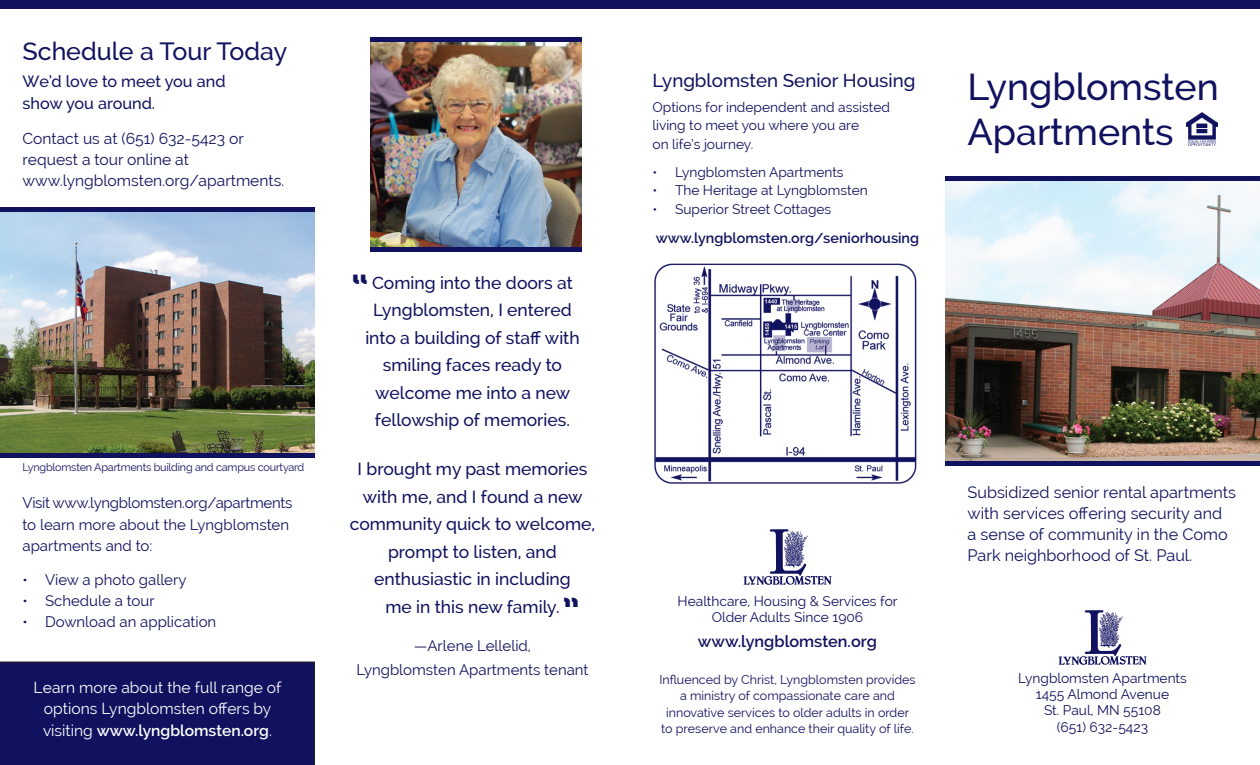
<style>
.page{position:relative;width:1260px;height:765px;background:#fff}
.page>*{position:absolute;margin:0;border:0;box-sizing:border-box;transform-origin:0 0}
.t1{font:700 40px "Raleway";color:#11125f}
.t2{font:500 37.5px "Raleway";color:#11125f}
.t3{font:500 25px "Raleway";color:#11125f}
.t4{font:500 18.75px "Raleway";color:#11125f}
.t5{font:500 17.5px/27.5px "Raleway";color:#11125f;text-align:center}
.t6{font:16.25px/21.2px "Raleway";color:#11125f}
.t7{font:500 16.25px/22.5px "Raleway";color:#11125f}
.t8{font:600 16.25px "Raleway";color:#11125f}
.t9{font:15.62px "Raleway";color:#11125f}
.t10{font:15.62px "Raleway";color:#fff}
.t11{font:600 15.62px "Raleway";color:#fff}
.t12{font:15px/21.2px "Raleway";color:#11125f}
.t13{font:600 14.38px "Raleway";color:#11125f}
.t14{font:13.75px/18.8px "Raleway";color:#11125f}
.t15{font:12.5px "Raleway";color:#11125f}
.t16{font:10.88px "Raleway";letter-spacing:-.02em;color:#11125f}
.s1{font-weight:400}
</style>
<div class="page">
<img style="left:945px;top:181px;width:315px;height:281px">
<hr style="left:945px;top:177px;width:315px;height:4px;background:#11125f">
<hr style="left:945px;top:462px;width:315px;height:4px;background:#11125f">
<img style="left:1058px;top:610px;width:89px;height:55px">
<img style="left:743px;top:529px;width:89px;height:56px">
<div style="left:0;top:0;width:1260px;height:9px;background:#11125f"></div>
<div style="left:0;top:662px;width:315px;height:103px;background:#11125f"></div>
<img style="left:0;top:211px;width:315px;height:242px">
<hr style="left:0;top:207px;width:315px;height:4px;background:#11125f">
<div style="left:0;top:453px;width:315px;height:5px;background:#11125f"></div>
<img style="left:654px;top:263px;width:263px;height:221px">
<img style="left:1186px;top:112px;width:32px;height:34px">
<img style="left:370px;top:42px;width:212px;height:206px">
<hr style="left:370px;top:38px;width:212px;height:4px;background:#11125f">
<hr style="left:370px;top:248px;width:212px;height:4px;background:#11125f">
<p class="t3" style="left:22px;top:37px;width:266px">Schedule a Tour Today</p>
<p class="t7" style="left:22px;top:70px;width:205px">We’d love to meet you and show you around.</p>
<p class="t9" style="left:22px;top:129px;width:223px">Contact us at (651) 632-5423 or</p>
<p class="t9" style="left:22px;top:151px;width:168px">request a tour online at</p>
<p class="t9" style="left:22px;top:172px;width:263px">www.lyngblomsten.org/apartments.</p>
<p class="t16" style="left:22px;top:461px;width:283px">Lyngblomsten Apartments building and campus courtyard</p>
<p class="t12" style="left:22px;top:492px;width:272px">Visit www.lyngblomsten.org/apartments to learn more about the Lyngblomsten apartments and to:</p>
<p class="t12" style="left:22px;top:569px;width:166px">• View a photo gallery</p>
<p class="t12" style="left:22px;top:590px;width:134px">• Schedule a tour</p>
<p class="t12" style="left:22px;top:611px;width:195px">• Download an application</p>
<p class="t10" style="left:34px;top:678px;width:249px">Learn more about the full range of</p>
<p class="t10" style="left:44px;top:700px;width:229px">options Lyngblomsten offers by</p>
<p class="t11" style="left:43px;top:721px;width:230px"><span class="s1">visiting</span> www.lyngblomsten.org<span class="s1">.</span></p>
<p class="t1" style="left:351px;top:267px;width:19px">“</p>
<p class="t5" style="left:372px;top:269px;width:202px">Coming into the doors at</p>
<p class="t5" style="left:373px;top:296px;width:200px">Lyngblomsten, I entered</p>
<p class="t5" style="left:365px;top:324px;width:216px">into a building of staff with</p>
<p class="t5" style="left:383px;top:351px;width:181px">smiling faces ready to</p>
<p class="t5" style="left:375px;top:379px;width:197px">welcome me into a new</p>
<p class="t5" style="left:375px;top:406px;width:197px">fellowship of memories.</p>
<p class="t5" style="left:350px;top:455px;width:247px">I brought my past memories with me, and I found a new community quick to welcome, prompt to listen, and</p>
<p class="t5" style="left:374px;top:565px;width:198px">enthusiastic in including</p>
<p class="t5" style="left:385px;top:593px;width:176px">me in this new family.</p>
<p class="t1" style="left:562px;top:590px;width:19px">”</p>
<p class="t12" style="left:414px;top:635px;width:119px">—Arlene Lellelid,</p>
<p class="t12" style="left:356px;top:659px;width:234px">Lyngblomsten Apartments tenant</p>
<p class="t4" style="left:652px;top:69px;width:264px">Lyngblomsten Senior Housing</p>
<p class="t14" style="left:652px;top:97px;width:239px">Options for independent and assisted living to meet you where you are</p>
<p class="t14" style="left:652px;top:135px;width:102px">on life’s journey.</p>
<p class="t14" style="left:652px;top:162px;width:193px">• Lyngblomsten Apartments</p>
<p class="t14" style="left:652px;top:181px;width:217px">• The Heritage at Lyngblomsten</p>
<p class="t14" style="left:652px;top:200px;width:180px">• Superior Street Cottages</p>
<p class="t13" style="left:656px;top:229px;width:265px">www.lyngblomsten.org/seniorhousing</p>
<p class="t2" style="left:968px;top:65px;width:253px">Lyngblomsten</p>
<p class="t2" style="left:968px;top:110px;width:208px">Apartments</p>
<p class="t14" style="left:678px;top:593px;width:222px;line-height:16.2px;text-align:center">Healthcare, Housing &amp; Services for<br>Older Adults Since 1906</p>
<p class="t8" style="left:698px;top:632px;width:181px">www.lyngblomsten.org</p>
<p class="t15" style="left:659px;top:672px;width:258px">Influenced by Christ, Lyngblomsten provides</p>
<p class="t15" style="left:680px;top:689px;width:216px">a ministry of compassionate care and</p>
<p class="t15" style="left:666px;top:705px;width:244px">innovative services to older adults in order</p>
<p class="t15" style="left:661px;top:721px;width:254px">to preserve and enhance their quality of life.</p>
<p class="t6" style="left:968px;top:481px;width:270px">Subsidized senior rental apartments with services offering security and<br>a sense of community in the Como Park neighborhood of St. Paul.</p>
<p class="t14" style="left:1018px;top:669px;width:170px">Lyngblomsten Apartments</p>
<p class="t14" style="left:1036px;top:685px;width:135px">1455 Almond Avenue</p>
<p class="t14" style="left:1044px;top:701px;width:118px">St. Paul, MN 55108</p>
<p class="t14" style="left:1057px;top:717px;width:93px">(651) 632-5423</p>
</div>
